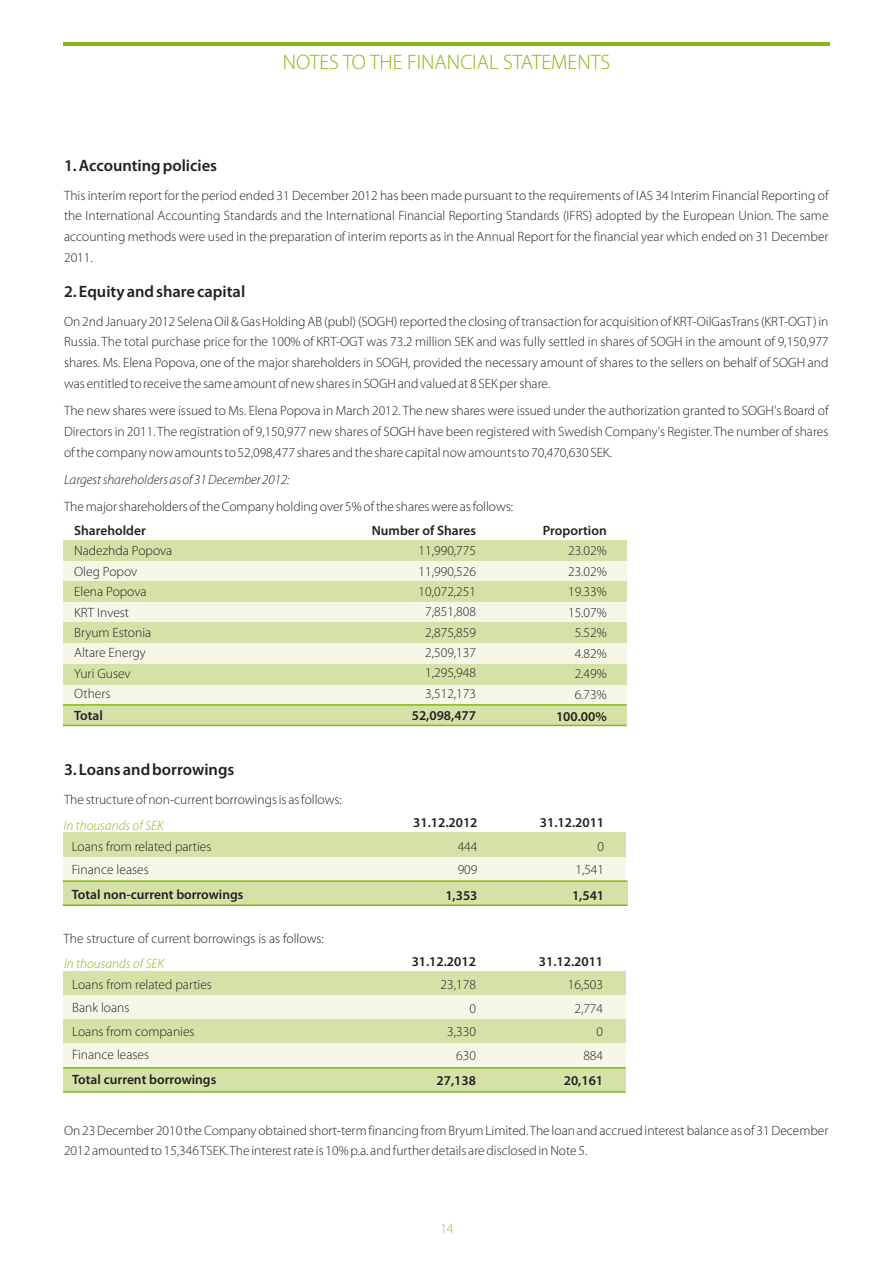
<style>
.page{position:relative;width:893px;height:1263px;background:#fff}
.page>*{position:absolute;margin:0;border:0;box-sizing:border-box;transform-origin:0 0}
.t1{font:300 21px "Myriad Pro";color:#86b814}
.t2{font:600 16.5px "Myriad Pro";color:#231f20}
.t3{font:300 13.5px/20.4px "Myriad Pro";color:#231f20}
.t4{font:600 13.5px "Myriad Pro";color:#231f20}
.t5{font:italic 300 13.5px "Myriad Pro";color:#231f20}
.t6{font:italic 300 13.5px "Myriad Pro";color:#86b814}
.t7{font:300 13.5px "Myriad Pro";color:#7fc241}
</style>
<div class="page">
<div style="left:63px;top:833px;width:563px;height:24px;background:#d4e2a8"></div>
<div style="left:63px;top:857px;width:563px;height:24px;background:#f6f7e9"></div>
<hr style="left:63px;top:42px;width:766px;height:4px;background:#86b814">
<div style="left:63px;top:705px;width:563px;height:20px;background:#d4e2a8"></div>
<div style="left:63px;top:684px;width:563px;height:21px;background:#f6f7e9"></div>
<div style="left:63px;top:664px;width:563px;height:20px;background:#d4e2a8"></div>
<div style="left:63px;top:540px;width:563px;height:21px;background:#d4e2a8"></div>
<div style="left:63px;top:561px;width:563px;height:20px;background:#f6f7e9"></div>
<div style="left:63px;top:581px;width:563px;height:21px;background:#d4e2a8"></div>
<div style="left:63px;top:602px;width:563px;height:21px;background:#f6f7e9"></div>
<div style="left:63px;top:623px;width:563px;height:20px;background:#d4e2a8"></div>
<div style="left:63px;top:643px;width:563px;height:21px;background:#f6f7e9"></div>
<hr style="left:63px;top:725px;width:563px;height:1px;background:#86b814">
<hr style="left:63px;top:704px;width:563px;height:2px;background:#86b814">
<div style="left:63px;top:881px;width:564px;height:24px;background:#d4e2a8"></div>
<hr style="left:63px;top:904px;width:564px;height:2px;background:#86b814">
<hr style="left:63px;top:880px;width:564px;height:2px;background:#86b814">
<div style="left:63px;top:1068px;width:563px;height:24px;background:#d4e2a8"></div>
<div style="left:63px;top:971px;width:563px;height:24px;background:#d4e2a8"></div>
<div style="left:63px;top:995px;width:563px;height:24px;background:#f6f7e9"></div>
<div style="left:63px;top:1019px;width:563px;height:25px;background:#d4e2a8"></div>
<div style="left:63px;top:1044px;width:563px;height:24px;background:#f6f7e9"></div>
<hr style="left:63px;top:1091px;width:563px;height:2px;background:#86b814">
<hr style="left:63px;top:1067px;width:563px;height:1px;background:#86b814">
<h1 class="t1" style="left:283px;top:53px;width:329px">NOTES TO THE FINANCIAL STATEMENTS</h1>
<p class="t2" style="left:64px;top:158px;width:155px">1. Accounting policies</p>
<p class="t3" style="left:64px;top:186px;width:766px;text-align:justify">This interim report for the period ended 31 December 2012 has been made pursuant to the requirements of IAS 34 Interim Financial Reporting of the International Accounting Standards and the International Financial Reporting Standards (IFRS) adopted by the European Union. The same accounting methods were used in the preparation of interim reports as in the Annual Report for the financial year which ended on 31 December 2011.</p>
<p class="t2" style="left:64px;top:284px;width:183px">2. Equity and share capital</p>
<p class="t3" style="left:64px;top:312px;width:766px;text-align:justify">On 2nd January 2012 Selena Oil &amp; Gas Holding AB (publ) (SOGH) reported the closing of transaction for acquisition of KRT-OilGasTrans (KRT-OGT) in Russia. The total purchase price for the 100% of KRT-OGT was 73.2 million SEK and was fully settled in shares of SOGH in the amount of 9,150,977 shares. Ms. Elena Popova, one of the major shareholders in SOGH, provided the necessary amount of shares to the sellers on behalf of SOGH and was entitled to receive the same amount of new shares in SOGH and valued at 8 SEK per share.</p>
<p class="t3" style="left:64px;top:401px;width:766px;text-align:justify">The new shares were issued to Ms. Elena Popova in March 2012. The new shares were issued under the authorization granted to SOGH's Board of Directors in 2011. The registration of 9,150,977 new shares of SOGH have been registered with Swedish Company's Register. The number of shares of the company now amounts to 52,098,477 shares and the share capital now amounts to 70,470,630 SEK.</p>
<p class="t5" style="left:64px;top:473px;width:227px">Largest shareholders as of 31 December 2012:</p>
<p class="t3" style="left:64px;top:498px;width:451px">The major shareholders of the Company holding over 5% of the shares were as follows:</p>
<p class="t4" style="left:74px;top:525px;width:73px">Shareholder</p>
<p class="t3" style="left:74px;top:542px;width:100px">Nadezhda Popova<br>Oleg Popov<br>Elena Popova<br>KRT Invest<br>Bryum Estonia<br>Altare Energy<br>Yuri Gusev<br>Others</p>
<p class="t4" style="left:74px;top:710px;width:30px">Total</p>
<p class="t2" style="left:64px;top:763px;width:172px">3. Loans and borrowings</p>
<p class="t3" style="left:64px;top:790px;width:279px">The structure of non-current borrowings is as follows:</p>
<p class="t4" style="left:372px;top:525px;width:106px">Number of Shares</p>
<p class="t3" style="left:419px;top:542px;width:59px;text-align:center">11,990,775<br>11,990,526<br>10,072,251<br>7,851,808<br>2,875,859<br>2,509,137<br>1,295,948<br>3,512,173</p>
<p class="t4" style="left:412px;top:710px;width:66px">52,098,477</p>
<p class="t6" style="left:64px;top:820px;width:101px">In thousands of SEK</p>
<p class="t4" style="left:413px;top:817px;width:66px">31.12.2012</p>
<p class="t3" style="left:458px;top:836px;width:21px;line-height:23.4px">444<br>909</p>
<p class="t4" style="left:445px;top:889px;width:34px">1,353</p>
<p class="t3" style="left:72px;top:835px;width:141px;line-height:23.4px">Loans from related parties<br>Finance leases</p>
<p class="t4" style="left:72px;top:889px;width:173px">Total non-current borrowings</p>
<p class="t3" style="left:64px;top:929px;width:262px">The structure of current borrowings is as follows:</p>
<p class="t6" style="left:64px;top:958px;width:101px">In thousands of SEK</p>
<p class="t4" style="left:412px;top:956px;width:66px">31.12.2012</p>
<p class="t3" style="left:441px;top:974px;width:37px;line-height:23.4px;text-align:right">23,178<br>0<br>3,330<br>630</p>
<p class="t4" style="left:437px;top:1075px;width:41px">27,138</p>
<p class="t3" style="left:72px;top:974px;width:141px;line-height:23.4px">Loans from related parties<br>Bank loans<br>Loans from companies<br>Finance leases</p>
<p class="t4" style="left:72px;top:1074px;width:146px">Total current borrowings</p>
<p class="t4" style="left:543px;top:525px;width:65px">Proportion</p>
<p class="t3" style="left:568px;top:542px;width:40px;text-align:center">23.02%<br>23.02%<br>19.33%<br>15.07%<br>5.52%<br>4.82%<br>2.49%<br>6.73%</p>
<p class="t4" style="left:556px;top:710px;width:52px">100.00%</p>
<p class="t4" style="left:540px;top:817px;width:66px">31.12.2011</p>
<p class="t3" style="left:575px;top:836px;width:30px;line-height:23.4px;text-align:right">0<br>1,541</p>
<p class="t4" style="left:572px;top:889px;width:34px">1,541</p>
<p class="t4" style="left:539px;top:956px;width:66px">31.12.2011</p>
<p class="t3" style="left:568px;top:974px;width:37px;line-height:23.4px;text-align:right">16,503<br>2,774<br>0<br>884</p>
<p class="t4" style="left:564px;top:1075px;width:41px">20,161</p>
<p class="t3" style="left:64px;top:1121px;width:766px">On 23 December 2010 the Company obtained short-term financing from Bryum Limited. The loan and accrued interest balance as of 31 December<br>2012 amounted to 15,346 TSEK. The interest rate is 10% p.a. and further details are disclosed in Note 5.</p>
<p class="t7" style="left:440px;top:1223px;width:15px">14</p>
</div>
